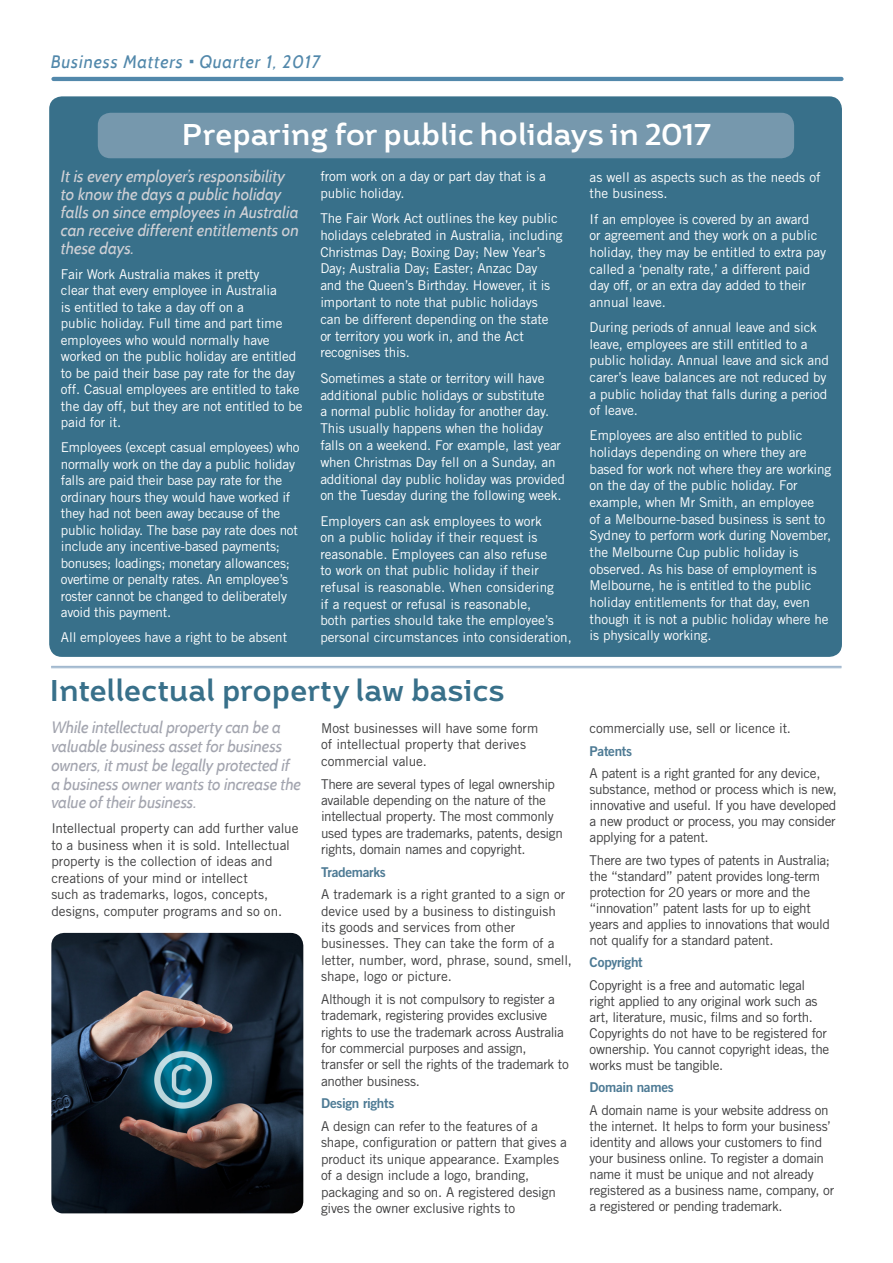
<style>
.page{position:relative;width:893px;height:1263px;background:#fff}
.page>*{position:absolute;margin:0;border:0;box-sizing:border-box;transform-origin:0 0}
.Title_-_Article{font:700 30px "Brisko Sans";color:#fff}
.Title_-_Article-2{font:700 30px "Brisko Sans";color:#38708a}
.t1{font:italic 18px "Cabin";letter-spacing:.045em;color:#5288ab}
.Body_Text{font:italic 16.5px/18.8px "Cabin";letter-spacing:-.01em;color:#a3a5af}
.Body_Text-2{font:italic 16.5px/18px "Cabin";color:#cfd0d5}
.Body_Text-3{font:13.5px/16.6px "Trade Gothic LT Std";letter-spacing:-.01em;color:#fff}
.Body_Text-4{font:13.5px/16.4px "Trade Gothic LT Std";letter-spacing:-.02em;color:#3e3e3f}
.Body_Text-5{font:13.5px "Trade Gothic LT Std Bd 2";letter-spacing:-.02em;color:#4d7a94}
</style>
<div class="page">
<div style="left:49px;top:96px;width:793px;height:561px;background:#38708a;border-radius:13px"></div>
<hr style="left:53px;top:77px;width:788px;height:4px;background:#5288ab">
<div style="left:98px;top:113px;width:696px;height:45px;background:#7698ad;border-radius:13px"></div>
<hr style="left:51px;top:667px;width:790px;height:1px;background:#92adc7">
<hr style="left:51px;top:666px;width:790px;height:1px;background:#92adc7">
<img style="left:51px;top:933px;width:252px;height:280px">
<p class="t1" style="left:51px;top:51px;width:271px">Business Matters Quarter 1, 2017</p>
<p class="Title_-_Article" style="left:182px;top:115px;width:531px">Preparing for public holidays in 2017</p>
<p class="Body_Text-2" style="left:61px;top:167px;width:239px">It is every employer’s responsibility to know the days a public holiday falls on since employees in Australia can receive different entitlements on these days.</p>
<p class="Body_Text-3" style="left:61px;top:265px;width:243px">Fair Work Australia makes it pretty<br>clear that every employee in Australia<br>is entitled to take a day off on a<br>public holiday. Full time and part time employees who would normally have worked on the public holiday are entitled to be paid their base pay rate for the day off. Casual employees are entitled to take the day off, but they are not entitled to be paid for it.</p>
<p class="Body_Text-3" style="left:61px;top:439px;width:240px">Employees (except casual employees) who normally work on the day a public holiday falls are paid their base pay rate for the ordinary hours they would have worked if they had not been away because of the public holiday. The base pay rate does not include any incentive-based payments; bonuses; loadings; monetary allowances; overtime or penalty rates. An employee’s roster cannot be changed to deliberately avoid this payment.</p>
<p class="Body_Text-3" style="left:61px;top:629px;width:228px">All employees have a right to be absent</p>
<p class="Body_Text-3" style="left:320px;top:168px;width:227px">from work on a day or part day that is a public holiday.</p>
<p class="Body_Text-3" style="left:320px;top:210px;width:244px">The Fair Work Act outlines the key public holidays celebrated in Australia, including Christmas Day; Boxing Day; New Year’s Day; Australia Day; Easter; Anzac Day<br>and the Queen’s Birthday. However, it is important to note that public holidays<br>can be different depending on the state or territory you work in, and the Act recognises this.</p>
<p class="Body_Text-3" style="left:320px;top:369px;width:246px">Sometimes a state or territory will have additional public holidays or substitute<br>a normal public holiday for another day.<br>This usually happens when the holiday falls on a weekend. For example, last year when Christmas Day fell on a Sunday, an additional day public holiday was provided on the Tuesday during the following week.</p>
<p class="Body_Text-3" style="left:320px;top:512px;width:253px">Employers can ask employees to work<br>on a public holiday if their request is reasonable. Employees can also refuse<br>to work on that public holiday if their refusal is reasonable. When considering<br>if a request or refusal is reasonable,<br>both parties should take the employee’s personal circumstances into consideration,</p>
<p class="Title_-_Article-2" style="left:50px;top:671px;width:455px">Intellectual property law basics</p>
<p class="Body_Text" style="left:51px;top:718px;width:251px">While intellectual property can be a valuable business asset for business owners, it must be legally protected if a business owner wants to increase the value of their business.</p>
<p class="Body_Text-4" style="left:51px;top:820px;width:249px">Intellectual property can add further value to a business when it is sold. Intellectual property is the collection of ideas and creations of your mind or intellect<br>such as trademarks, logos, concepts, designs, computer programs and so on.</p>
<p class="Body_Text-4" style="left:321px;top:720px;width:219px">Most businesses will have some form of intellectual property that derives commercial value.</p>
<p class="Body_Text-4" style="left:321px;top:775px;width:243px">There are several types of legal ownership available depending on the nature of the intellectual property. The most commonly used types are trademarks, patents, design rights, domain names and copyright.</p>
<p class="Body_Text-5" style="left:321px;top:863px;width:66px">Trademarks</p>
<p class="Body_Text-4" style="left:321px;top:886px;width:252px">A trademark is a right granted to a sign or device used by a business to distinguish its goods and services from other businesses. They can take the form of a letter, number, word, phrase, sound, smell, shape, logo or picture.</p>
<p class="Body_Text-4" style="left:321px;top:991px;width:249px">Although it is not compulsory to register a trademark, registering provides exclusive rights to use the trademark across Australia for commercial purposes and assign, transfer or sell the rights of the trademark to another business.</p>
<p class="Body_Text-5" style="left:321px;top:1095px;width:75px">Design rights</p>
<p class="Body_Text-4" style="left:321px;top:1118px;width:247px">A design can refer to the features of a shape, configuration or pattern that gives a product its unique appearance. Examples of a design include a logo, branding, packaging and so on. A registered design gives the owner exclusive rights to</p>
<p class="Body_Text-3" style="left:590px;top:168px;width:232px">as well as aspects such as the needs of the business.</p>
<p class="Body_Text-3" style="left:590px;top:210px;width:238px">If an employee is covered by an award<br>or agreement and they work on a public holiday, they may be entitled to extra pay called a ‘penalty rate,’ a different paid day off, or an extra day added to their annual leave.</p>
<p class="Body_Text-3" style="left:590px;top:319px;width:241px">During periods of annual leave and sick leave, employees are still entitled to a public holiday. Annual leave and sick and carer’s leave balances are not reduced by a public holiday that falls during a period of leave.</p>
<p class="Body_Text-3" style="left:590px;top:427px;width:243px">Employees are also entitled to public holidays depending on where they are based for work not where they are working on the day of the public holiday. For example, when Mr Smith, an employee<br>of a Melbourne-based business is sent to Sydney to perform work during November, the Melbourne Cup public holiday is observed. As his base of employment is Melbourne, he is entitled to the public holiday entitlements for that day, even though it is not a public holiday where he is physically working.</p>
<p class="Body_Text-4" style="left:590px;top:720px;width:203px">commercially use, sell or licence it.</p>
<p class="Body_Text-5" style="left:590px;top:742px;width:44px">Patents</p>
<p class="Body_Text-4" style="left:590px;top:765px;width:249px">A patent is a right granted for any device, substance, method or process which is new, innovative and useful. If you have developed a new product or process, you may consider applying for a patent.</p>
<p class="Body_Text-4" style="left:590px;top:851px;width:242px">There are two types of patents in Australia; the “standard” patent provides long-term protection for 20 years or more and the “innovation” patent lasts for up to eight years and applies to innovations that would not qualify for a standard patent.</p>
<p class="Body_Text-5" style="left:590px;top:954px;width:55px">Copyright</p>
<p class="Body_Text-4" style="left:590px;top:977px;width:241px">Copyright is a free and automatic legal right applied to any original work such as art, literature, music, films and so forth.<br>Copyrights do not have to be registered for ownership. You cannot copyright ideas, the works must be tangible.</p>
<p class="Body_Text-5" style="left:590px;top:1079px;width:86px">Domain names</p>
<p class="Body_Text-4" style="left:590px;top:1102px;width:246px">A domain name is your website address on the internet. It helps to form your business’ identity and allows your customers to find your business online. To register a domain name it must be unique and not already registered as a business name, company, or a registered or pending trademark.</p>
</div>
